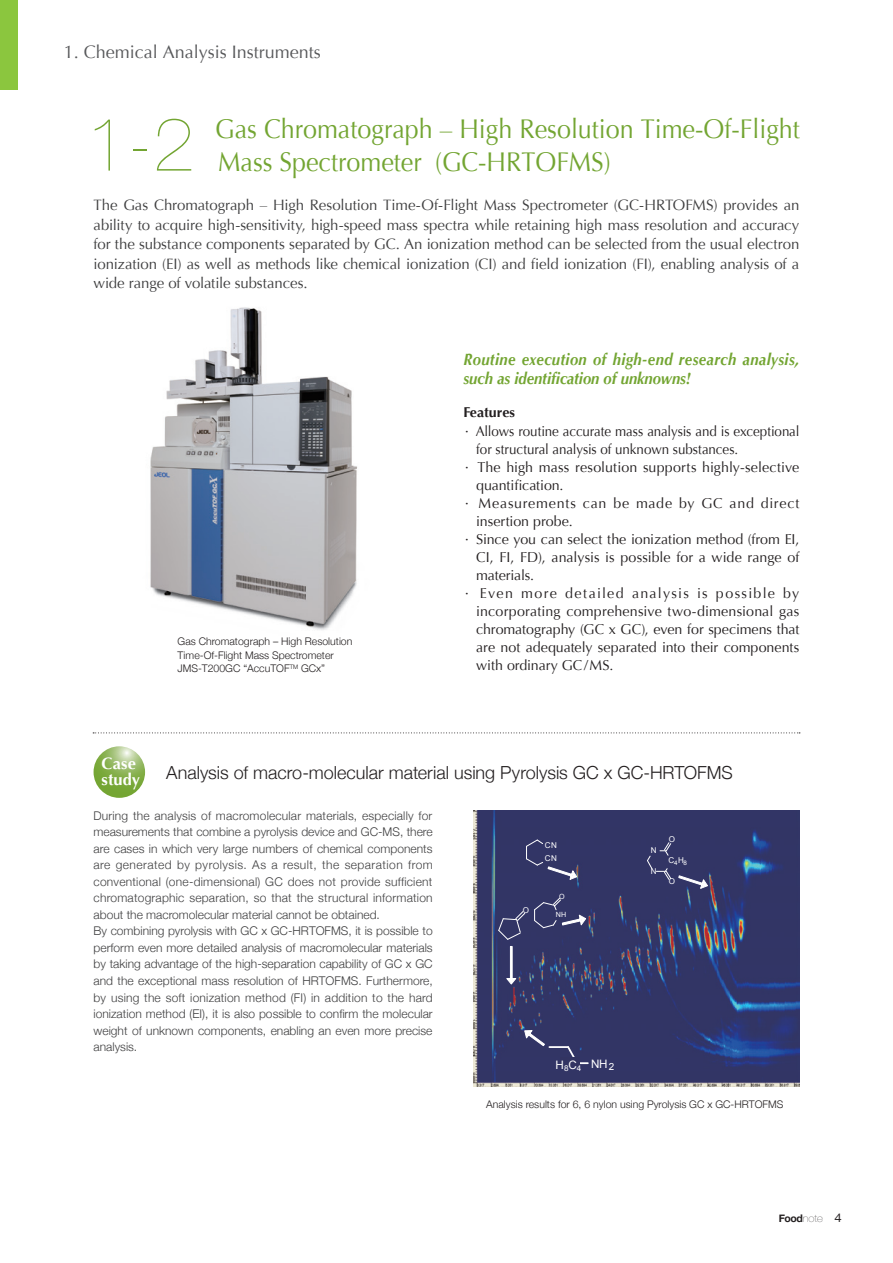
<style>
.page{position:relative;width:893px;height:1263px;background:#fff}
.page>*{position:absolute;margin:0;border:0;box-sizing:border-box;transform-origin:0 0}
.t1{font:200 75px "Helvetica Neue";color:#73a532}
.t2{font:27px/33px "Optima";color:#73a532;scale:.93 1}
.t3{font:300 18px "Helvetica Neue";color:#231f20}
.t4{font:18px "Optima";color:#57585a}
.t5{font:italic 700 16.5px/19.5px "Optima";letter-spacing:.015em;color:#73a532;scale:.9 1}
.t6{font:700 16.5px/16.5px "Optima";letter-spacing:.005em;color:#fff}
.t7{font:15px/19.5px "Optima";letter-spacing:-.01em;color:#3e3e3f;text-align:justify}
.t8{font:14.25px "Optima";color:#231f20}
.t9{font:14.25px/19.5px "Optima";color:#231f20;scale:.94 1}
.t10{font:14.25px "Optima";letter-spacing:.09em;color:#231f20}
.t11{font:14.25px "Optima";letter-spacing:.055em;color:#231f20}
.t12{font:300 12px/16.5px "Helvetica Neue";color:#3e3e3f}
.t13{font:11.55px "Arial";color:#fff}
.t14{font:300 10.5px/13.5px "Helvetica Neue";color:#231f20}
.t15{font:700 10.5px "Helvetica Neue";color:#231f20}
.t16{font:8.1px/12.6px "Arial";color:#fff}
.t17{font:7.2px "Arial";color:#fff}
.s1{font-weight:700}
.s2{font-family:"Shin Go Pro";font-weight:300}
.s3{font-weight:200}
.s4{font-weight:400;font-size:12px}
</style>
<div class="page">
<img style="left:150px;top:307px;width:207px;height:323px">
<div style="left:0;top:0;width:17px;height:89px;background:#8bc63e"></div>
<svg style="left:94px;top:746px;width:51px;height:52px;background:#90b65b"></svg>
<svg style="left:93px;top:732px;width:707px;height:1px"></svg>
<img style="left:473px;top:810px;width:326px;height:276px">
<svg style="left:525px;top:839px;width:53px;height:42px;background:#414370"></svg>
<svg style="left:497px;top:910px;width:29px;height:75px;background:#464974"></svg>
<svg style="left:533px;top:897px;width:54px;height:32px;background:#474975"></svg>
<svg style="left:678px;top:875px;width:31px;height:15px"></svg>
<svg style="left:646px;top:841px;width:26px;height:40px"></svg>
<div style="left:560px;top:1057px;width:20px;height:10px;background:#323462"></div>
<svg style="left:524px;top:1029px;width:64px;height:36px;background:#404370"></svg>
<h3 class="t4" style="left:64px;top:41px;width:259px">1. Chemical Analysis Instruments</h3>
<h1 class="t1" style="left:86px;top:101px;width:110px">1-2</h1>
<h2 class="t2" style="left:215px;top:113px;width:630px">Gas Chromatograph – High Resolution Time-Of-Flight<br>Mass Spectrometer (GC-HRTOFMS)</h2>
<p class="t7" style="left:94px;top:196px;width:707px">The Gas Chromatograph – High Resolution Time-Of-Flight Mass Spectrometer (GC-HRTOFMS) provides an ability to acquire high-sensitivity, high-speed mass spectra while retaining high mass resolution and accuracy for the substance components separated by GC. An ionization method can be selected from the usual electron ionization (EI) as well as methods like chemical ionization (CI) and field ionization (FI), enabling analysis of a wide range of volatile substances.</p>
<p class="t14" style="left:178px;top:634px;width:176px">Gas Chromatograph – High Resolution<br>Time-Of-Flight Mass Spectrometer<br>JMS-T200GC “AccuTOF<sup>TM</sup> GCx”</p>
<h3 class="t5" style="left:463px;top:349px;width:375px">Routine execution of high-end research analysis, such as identification of unknowns!</h3>
<p class="t9" style="left:460px;top:402px;width:363px"><span class="s1">Features<br></span><span class="s2">・</span> Allows routine accurate mass analysis and is exceptional</p>
<p class="t9" style="left:476px;top:440px;width:280px">for structural analysis of unknown substances.</p>
<p class="t8" style="left:460px;top:459px;width:341px"><span class="s2">・</span> The high mass resolution supports highly-selective</p>
<p class="t8" style="left:476px;top:477px;width:89px">quantification.</p>
<p class="t11" style="left:460px;top:495px;width:341px"><span class="s2">・</span> Measurements can be made by GC and direct</p>
<p class="t8" style="left:476px;top:513px;width:98px">insertion probe.</p>
<p class="t8" style="left:460px;top:531px;width:341px"><span class="s2">・</span> Since you can select the ionization method (from EI,</p>
<p class="t8" style="left:476px;top:549px;width:325px">CI, FI, FD), analysis is possible for a wide range of</p>
<p class="t8" style="left:476px;top:567px;width:59px">materials.</p>
<p class="t10" style="left:460px;top:585px;width:341px"><span class="s2">・</span> Even more detailed analysis is possible by</p>
<p class="t8" style="left:476px;top:603px;width:325px">incorporating comprehensive two-dimensional gas</p>
<p class="t8" style="left:476px;top:621px;width:325px">chromatography (GC x GC), even for specimens that</p>
<p class="t8" style="left:476px;top:639px;width:325px">are not adequately separated into their components</p>
<p class="t8" style="left:476px;top:657px;width:139px">with ordinary GC/MS.</p>
<h3 class="t6" style="left:102px;top:755px;width:40px">Case study</h3>
<h3 class="t3" style="left:166px;top:757px;width:568px">Analysis of macro-molecular material using Pyrolysis GC x GC-HRTOFMS</h3>
<p class="t12" style="left:94px;top:807px;width:341px">During the analysis of macromolecular materials, especially for measurements that combine a pyrolysis device and GC-MS, there are cases in which very large numbers of chemical components are generated by pyrolysis. As a result, the separation from conventional (one-dimensional) GC does not provide sufficient chromatographic separation, so that the structural information about the macromolecular material cannot be obtained.<br>By combining pyrolysis with GC x GC-HRTOFMS, it is possible to perform even more detailed analysis of macromolecular materials by taking advantage of the high-separation capability of GC x GC and the exceptional mass resolution of HRTOFMS. Furthermore, by using the soft ionization method (FI) in addition to the hard ionization method (EI), it is also possible to confirm the molecular weight of unknown components, enabling an even more precise analysis.</p>
<p class="t16" style="left:523px;top:904px;width:8px">O</p>
<p class="t16" style="left:545px;top:839px;width:14px">CN<br>CN</p>
<p class="t17" style="left:559px;top:892px;width:7px">O</p>
<p class="t17" style="left:556px;top:909px;width:12px">NH</p>
<p class="t16" style="left:651px;top:844px;width:7px">N</p>
<p class="t16" style="left:651px;top:865px;width:7px">N</p>
<p class="t16" style="left:669px;top:833px;width:8px">O</p>
<p class="t16" style="left:669px;top:875px;width:8px">O</p>
<p class="t16" style="left:668px;top:854px;width:20px">C<sub>4</sub>H<sub>8</sub></p>
<p class="t13" style="left:555px;top:1057px;width:60px">H<sub>8</sub>C<sub>4</sub> NH<sub>2</sub></p>
<p class="t14" style="left:486px;top:1097px;width:299px">Analysis results for 6, 6 nylon using Pyrolysis GC x GC-HRTOFMS</p>
<p class="t15" style="left:779px;top:1210px;width:65px">Food<span class="s3">note</span> <span class="s4">4</span></p>
</div>
